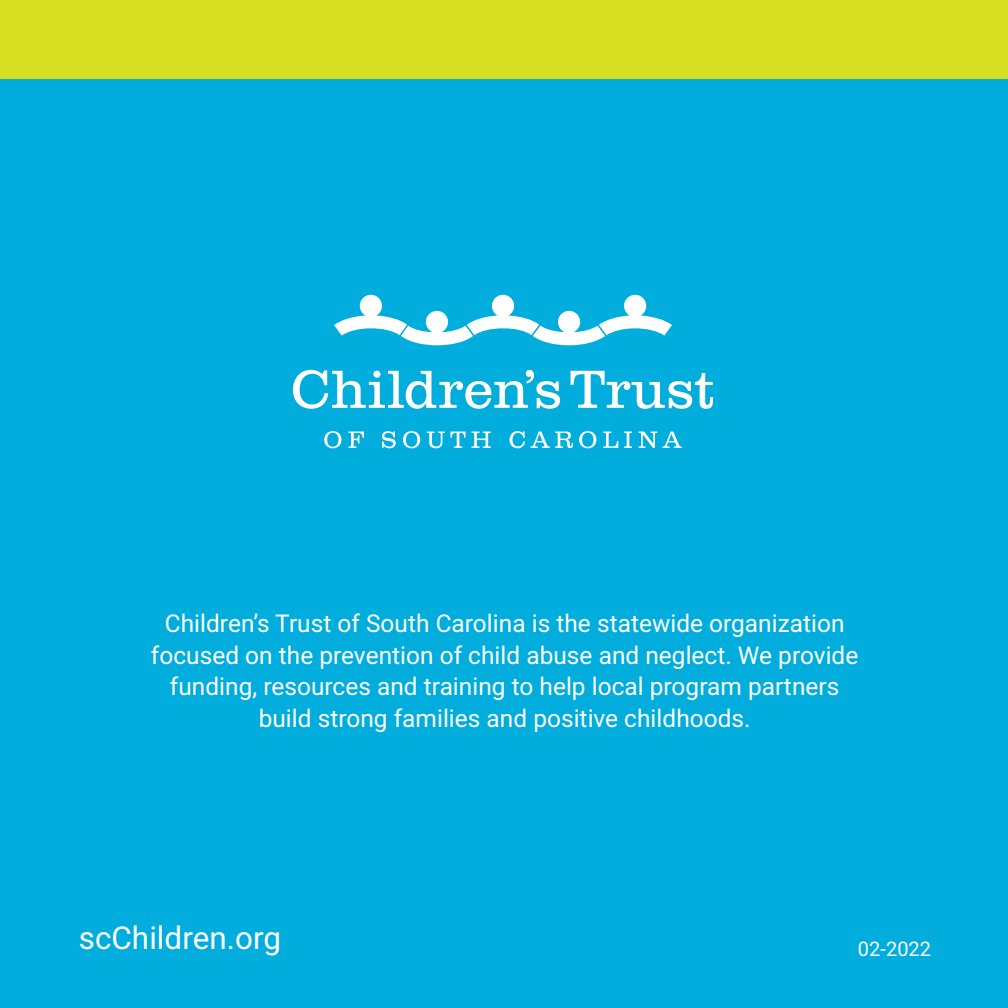
<style>
.page{position:relative;width:1008px;height:1008px;background:#fff}
.page>*{position:absolute;margin:0;border:0;box-sizing:border-box;transform-origin:0 0}
.t1{font:31.5px "Roboto";color:#fff}
.Boilerplate{font:24.5px/31.5px "Roboto";color:#fff;text-align:center}
.t2{font:20.3px "Roboto";color:#fff}
</style>
<div class="page">
<div style="left:0;top:79px;width:1008px;height:929px;background:#00addc"></div>
<div style="left:0;top:0;width:1008px;height:79px;background:#d7df23"></div>
<svg style="left:324px;top:431px;width:17px;height:17px"></svg>
<svg style="left:348px;top:432px;width:16px;height:16px"></svg>
<svg style="left:382px;top:431px;width:14px;height:17px"></svg>
<svg style="left:403px;top:431px;width:17px;height:17px"></svg>
<svg style="left:427px;top:432px;width:18px;height:16px"></svg>
<svg style="left:451px;top:432px;width:15px;height:16px"></svg>
<svg style="left:472px;top:432px;width:19px;height:16px"></svg>
<svg style="left:510px;top:431px;width:63px;height:17px"></svg>
<svg style="left:579px;top:431px;width:17px;height:17px"></svg>
<svg style="left:603px;top:432px;width:15px;height:16px"></svg>
<svg style="left:624px;top:432px;width:8px;height:16px"></svg>
<svg style="left:639px;top:432px;width:43px;height:16px"></svg>
<svg style="left:293px;top:370px;width:267px;height:39px"></svg>
<svg style="left:571px;top:371px;width:142px;height:38px"></svg>
<svg style="left:334px;top:295px;width:338px;height:50px"></svg>
<p class="Boilerplate" style="left:151px;top:607px;width:709px">Children’s Trust of South Carolina is the statewide organization focused on the prevention of child abuse and neglect. We provide funding, resources and training to help local program partners build strong families and positive childhoods.</p>
<h1 class="t1" style="left:79px;top:916px;width:204px">scChildren.org</h1>
<h1 class="t2" style="left:858px;top:935px;width:75px">02-2022</h1>
</div>
